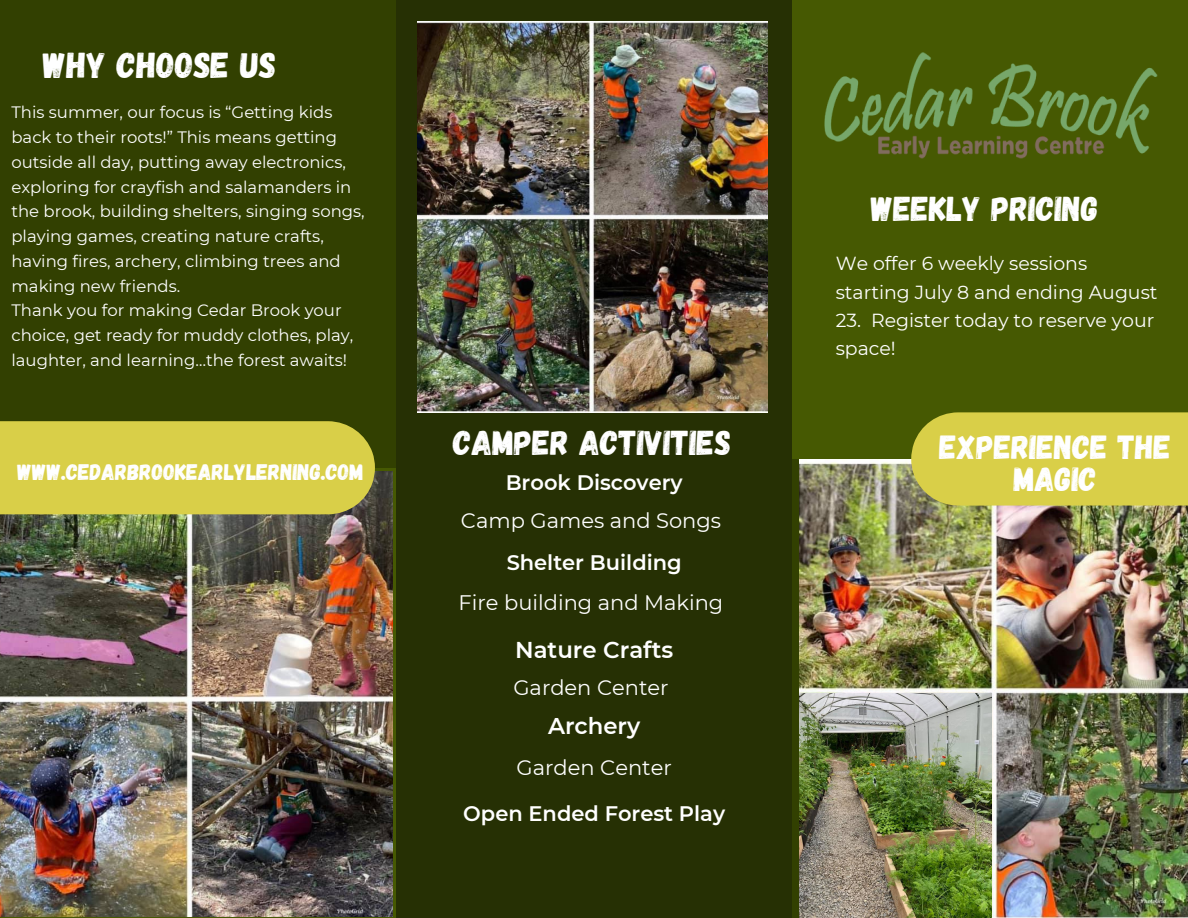
<style>
.page{position:relative;width:1188px;height:918px;background:#465902}
.page>*{position:absolute;margin:0;border:0;box-sizing:border-box;transform-origin:0 0}
.t1{font:36px "Gagalin";color:#fff}
.t2{font:34.5px "Gagalin";color:#fff}
.t3{font:33.45px/31.5px "Gagalin";color:#fff;text-align:center}
.t4{font:600 22.95px "Montserrat";color:#fff}
.t5{font:600 22.8px "Montserrat";color:#fff}
.t6{font:22.5px "Gagalin";color:#fff}
.t7{font:21px "Montserrat";color:#fff}
.t8{font:600 21px "Montserrat";color:#fff}
.t9{font:18.9px/28.3px "Montserrat";color:#fff}
.t10{font:16.5px/24.8px "Montserrat";color:#fff}
</style>
<div class="page">
<div style="left:396px;top:0;width:396px;height:918px;background:#263004"></div>
<div style="left:0;top:0;width:396px;height:468px;background:#324001"></div>
<div style="left:792px;top:459px;width:396px;height:459px;background:#324001"></div>
<img style="left:0;top:471px;width:393px;height:446px">
<div style="left:0;top:421px;width:375px;height:93px;background:#d9cf48"></div>
<img style="left:800px;top:459px;width:388px;height:459px">
<div style="left:911px;top:412px;width:277px;height:94px;background:#d9cf48"></div>
<img style="left:418px;top:22px;width:350px;height:390px">
<img style="left:824px;top:52px;width:334px;height:107px">
<img style="left:800px;top:694px;width:191px;height:224px">
<p class="t1" style="left:43px;top:42px;width:235px">WHY CHOOSE US</p>
<h3 class="t10" style="left:11px;top:100px;width:355px">This summer, our focus is “Getting kids back to their roots!” This means getting outside all day, putting away electronics, exploring for crayfish and salamanders in the brook, building shelters, singing songs, playing games, creating nature crafts, having fires, archery, climbing trees and making new friends.</h3>
<p class="t10" style="left:11px;top:298px;width:343px">Thank you for making Cedar Brook your choice, get ready for muddy clothes, play, laughter, and learning…the forest awaits!</p>
<h5 class="t6" style="left:18px;top:457px;width:348px">WWW.CEDARBROOKEARLYLERNING.COM</h5>
<h3 class="t2" style="left:453px;top:420px;width:280px">CAMPER ACTIVITIES</h3>
<h4 class="t8" style="left:506px;top:470px;width:179px">Brook Discovery</h4>
<h4 class="t7" style="left:461px;top:508px;width:262px">Camp Games and Songs</h4>
<h3 class="t8" style="left:507px;top:550px;width:177px">Shelter Building</h3>
<h3 class="t7" style="left:459px;top:589px;width:266px">Fire building and Making</h3>
<h4 class="t4" style="left:515px;top:636px;width:160px">Nature Crafts</h4>
<h4 class="t7" style="left:513px;top:675px;width:157px">Garden Center</h4>
<h3 class="t5" style="left:548px;top:712px;width:94px">Archery</h3>
<p class="t7" style="left:517px;top:755px;width:157px">Garden Center</p>
<p class="t8" style="left:463px;top:801px;width:263px">Open Ended Forest Play</p>
<h1 class="t2" style="left:871px;top:186px;width:229px">WEEKLY PRICING</h1>
<h1 class="t9" style="left:836px;top:249px;width:323px">We offer 6 weekly sessions starting July 8 and ending August</h1>
<h1 class="t9" style="left:836px;top:306px;width:320px">23. Register today to reserve your space!</h1>
<h1 class="t3" style="left:940px;top:430px;width:233px">EXPERIENCE THE<br>MAGIC</h1>
</div>
